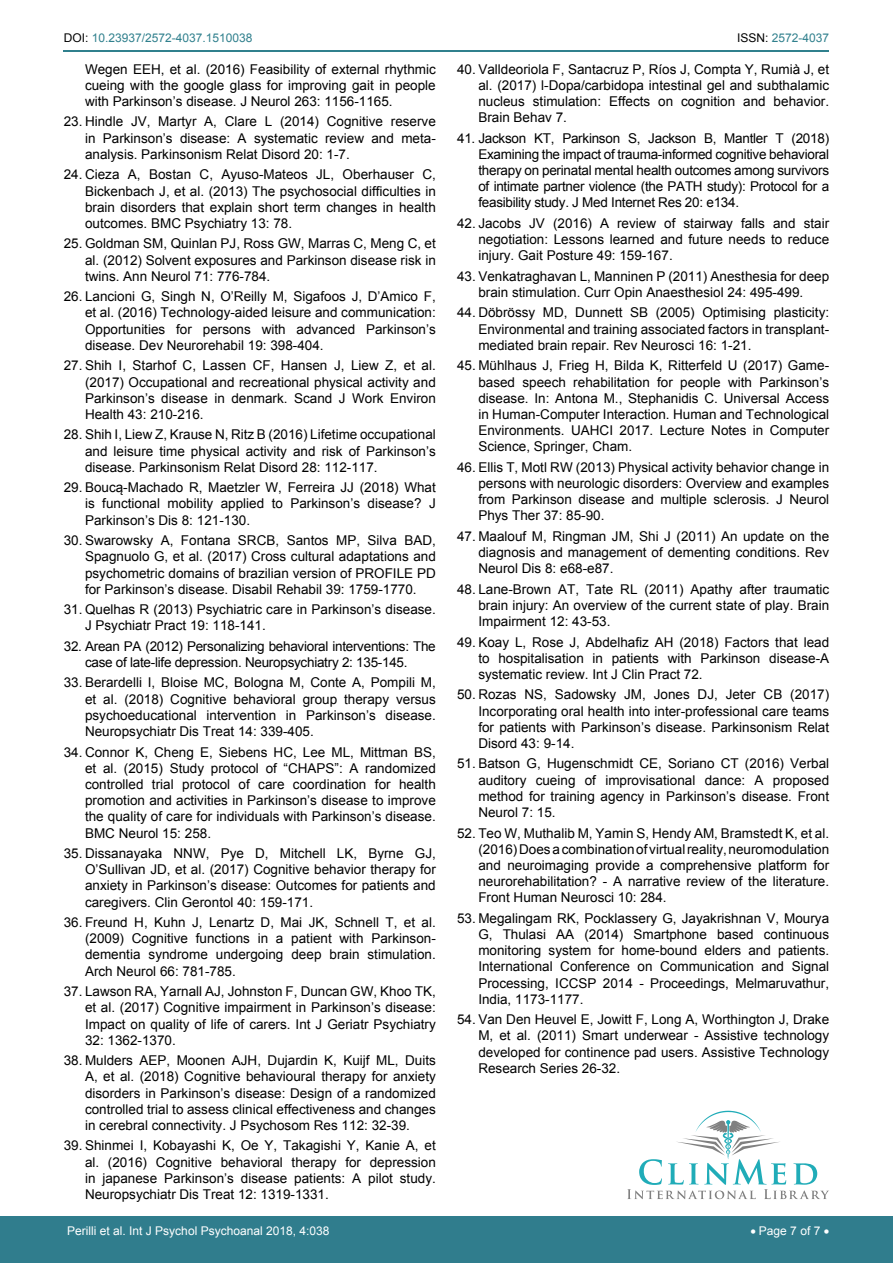
<style>
.page{position:relative;width:893px;height:1263px;background:#fff}
.page>*{position:absolute;margin:0;border:0;box-sizing:border-box;transform-origin:0 0}
.t1{font:13.5px/16.2px "Arial";color:#000;text-align:justify}
.t2{font:13.5px/16.2px "Arial";letter-spacing:-.02em;color:#000;text-align:center}
.t3{font:12px "Arial";color:#fff}
.t4{font:12px "Arial";color:#30808d}
.s1{color:#000}
</style>
<div class="page">
<hr style="left:64px;top:50px;width:765px;height:2px;background:#30808d">
<div style="left:0;top:1217px;width:893px;height:46px;background:#307d8d"></div>
<svg style="left:627px;top:1111px;width:202px;height:88px"></svg>
<p class="t4" style="left:64px;top:30px;width:190px"><span class="s1">DOI:</span> 10.23937/2572-4037.1510038</p>
<p class="t4" style="left:737px;top:30px;width:94px"><span class="s1">ISSN:</span> 2572-4037</p>
<p class="t1" style="left:85px;top:61px;width:352px">Wegen EEH, et al. (2016) Feasibility of external rhythmic cueing with the google glass for improving gait in people with Parkinson’s disease. J Neurol 263: 1156-1165.</p>
<p class="t1" style="left:85px;top:114px;width:352px;text-indent:-21px">23. Hindle JV, Martyr A, Clare L (2014) Cognitive reserve in Parkinson’s disease: A systematic review and meta&shy;analysis. Parkinsonism Relat Disord 20: 1-7.</p>
<p class="t1" style="left:85px;top:167px;width:352px;text-indent:-21px">24. Cieza A, Bostan C, Ayuso-Mateos JL, Oberhauser C, Bickenbach J, et al. (2013) The psychosocial difficulties in brain disorders that explain short term changes in health outcomes. BMC Psychiatry 13: 78.</p>
<p class="t1" style="left:85px;top:236px;width:352px;text-indent:-21px">25. Goldman SM, Quinlan PJ, Ross GW, Marras C, Meng C, et al. (2012) Solvent exposures and Parkinson disease risk in twins. Ann Neurol 71: 776-784.</p>
<p class="t1" style="left:85px;top:289px;width:352px;text-indent:-21px">26. Lancioni G, Singh N, O’Reilly M, Sigafoos J, D’Amico F, et al. (2016) Technology-aided leisure and communication:<br>Opportunities for persons with advanced Parkinson’s disease. Dev Neurorehabil 19: 398-404.</p>
<p class="t1" style="left:85px;top:358px;width:352px;text-indent:-21px">27. Shih I, Starhof C, Lassen CF, Hansen J, Liew Z, et al. (2017) Occupational and recreational physical activity and Parkinson’s disease in denmark. Scand J Work Environ Health 43: 210-216.</p>
<p class="t1" style="left:85px;top:427px;width:352px;text-indent:-21px">28. Shih I, Liew Z, Krause N, Ritz B (2016) Lifetime occupational and leisure time physical activity and risk of Parkinson’s disease. Parkinsonism Relat Disord 28: 112-117.</p>
<p class="t1" style="left:85px;top:479px;width:352px;text-indent:-21px">29. Boucą-Machado R, Maetzler W, Ferreira JJ (2018) What is functional mobility applied to Parkinson’s disease? J Parkinson’s Dis 8: 121-130.</p>
<p class="t1" style="left:85px;top:532px;width:352px;text-indent:-21px">30. Swarowsky A, Fontana SRCB, Santos MP, Silva BAD, Spagnuolo G, et al. (2017) Cross cultural adaptations and psychometric domains of brazilian version of PROFILE PD for Parkinson’s disease. Disabil Rehabil 39: 1759-1770.</p>
<p class="t1" style="left:85px;top:601px;width:352px;text-indent:-21px">31. Quelhas R (2013) Psychiatric care in Parkinson’s disease.<br>J Psychiatr Pract 19: 118-141.</p>
<p class="t2" style="left:64px;top:638px;width:373px">32. Arean PA (2012) Personalizing behavioral interventions: The case of late-life depression. Neuropsychiatry 2: 135-145.</p>
<p class="t1" style="left:85px;top:675px;width:352px;text-indent:-21px">33. Berardelli I, Bloise MC, Bologna M, Conte A, Pompili M, et al. (2018) Cognitive behavioral group therapy versus psychoeducational intervention in Parkinson’s disease.<br>Neuropsychiatr Dis Treat 14: 339-405.</p>
<p class="t1" style="left:85px;top:744px;width:352px;text-indent:-21px">34. Connor K, Cheng E, Siebens HC, Lee ML, Mittman BS, et al. (2015) Study protocol of “CHAPS”: A randomized controlled trial protocol of care coordination for health promotion and activities in Parkinson’s disease to improve the quality of care for individuals with Parkinson’s disease.<br>BMC Neurol 15: 258.</p>
<p class="t1" style="left:85px;top:845px;width:352px;text-indent:-21px">35. Dissanayaka NNW, Pye D, Mitchell LK, Byrne GJ, O’Sullivan JD, et al. (2017) Cognitive behavior therapy for anxiety in Parkinson’s disease: Outcomes for patients and caregivers. Clin Gerontol 40: 159-171.</p>
<p class="t1" style="left:85px;top:914px;width:352px;text-indent:-21px">36. Freund H, Kuhn J, Lenartz D, Mai JK, Schnell T, et al. (2009) Cognitive functions in a patient with Parkinson&shy;dementia syndrome undergoing deep brain stimulation.<br>Arch Neurol 66: 781-785.</p>
<p class="t1" style="left:85px;top:983px;width:352px;text-indent:-21px">37. Lawson RA, Yarnall AJ, Johnston F, Duncan GW, Khoo TK, et al. (2017) Cognitive impairment in Parkinson’s disease:<br>Impact on quality of life of carers. Int J Geriatr Psychiatry 32: 1362-1370.</p>
<p class="t1" style="left:85px;top:1052px;width:352px;text-indent:-21px">38. Mulders AEP, Moonen AJH, Dujardin K, Kuijf ML, Duits A, et al. (2018) Cognitive behavioural therapy for anxiety disorders in Parkinson’s disease: Design of a randomized controlled trial to assess clinical effectiveness and changes in cerebral connectivity. J Psychosom Res 112: 32-39.</p>
<p class="t1" style="left:85px;top:1138px;width:352px;text-indent:-21px">39. Shinmei I, Kobayashi K, Oe Y, Takagishi Y, Kanie A, et al. (2016) Cognitive behavioral therapy for depression in japanese Parkinson’s disease patients: A pilot study.<br>Neuropsychiatr Dis Treat 12: 1319-1331.</p>
<p class="t1" style="left:478px;top:61px;width:352px;text-indent:-21px">40. Valldeoriola F, Santacruz P, Ríos J, Compta Y, Rumià J, et al. (2017) l-Dopa/carbidopa intestinal gel and subthalamic nucleus stimulation: Effects on cognition and behavior.<br>Brain Behav 7.</p>
<p class="t1" style="left:478px;top:130px;width:352px;text-indent:-21px">41. Jackson KT, Parkinson S, Jackson B, Mantler T (2018)<br>Examining the impact of trauma-informed cognitive behavioral therapy on perinatal mental health outcomes among survivors of intimate partner violence (the PATH study): Protocol for a feasibility study. J Med Internet Res 20: e134.</p>
<p class="t1" style="left:478px;top:215px;width:352px;text-indent:-21px">42. Jacobs JV (2016) A review of stairway falls and stair negotiation: Lessons learned and future needs to reduce injury. Gait Posture 49: 159-167.</p>
<p class="t1" style="left:457px;top:268px;width:374px;text-align:center">43. Venkatraghavan L, Manninen P (2011) Anesthesia for deep brain stimulation. Curr Opin Anaesthesiol 24: 495-499.</p>
<p class="t1" style="left:478px;top:305px;width:352px;text-indent:-21px">44. Döbrössy MD, Dunnett SB (2005) Optimising plasticity:<br>Environmental and training associated factors in transplant&shy;mediated brain repair. Rev Neurosci 16: 1-21.</p>
<p class="t1" style="left:478px;top:358px;width:352px;text-indent:-21px">45. Mühlhaus J, Frieg H, Bilda K, Ritterfeld U (2017) Game&shy;based speech rehabilitation for people with Parkinson’s disease. In: Antona M., Stephanidis C. Universal Access in Human-Computer Interaction. Human and Technological Environments. UAHCI 2017. Lecture Notes in Computer Science, Springer, Cham.</p>
<p class="t1" style="left:478px;top:459px;width:352px;text-indent:-21px">46. Ellis T, Motl RW (2013) Physical activity behavior change in persons with neurologic disorders: Overview and examples from Parkinson disease and multiple sclerosis. J Neurol Phys Ther 37: 85-90.</p>
<p class="t1" style="left:478px;top:528px;width:352px;text-indent:-21px">47. Maalouf M, Ringman JM, Shi J (2011) An update on the diagnosis and management of dementing conditions. Rev Neurol Dis 8: e68-e87.</p>
<p class="t1" style="left:478px;top:581px;width:352px;text-indent:-21px">48. Lane-Brown AT, Tate RL (2011) Apathy after traumatic brain injury: An overview of the current state of play. Brain Impairment 12: 43-53.</p>
<p class="t1" style="left:478px;top:634px;width:352px;text-indent:-21px">49. Koay L, Rose J, Abdelhafiz AH (2018) Factors that lead to hospitalisation in patients with Parkinson disease-A systematic review. Int J Clin Pract 72.</p>
<p class="t1" style="left:478px;top:687px;width:352px;text-indent:-21px">50. Rozas NS, Sadowsky JM, Jones DJ, Jeter CB (2017)<br>Incorporating oral health into inter-professional care teams for patients with Parkinson’s disease. Parkinsonism Relat Disord 43: 9-14.</p>
<p class="t1" style="left:478px;top:756px;width:352px;text-indent:-21px">51. Batson G, Hugenschmidt CE, Soriano CT (2016) Verbal auditory cueing of improvisational dance: A proposed method for training agency in Parkinson’s disease. Front Neurol 7: 15.</p>
<p class="t1" style="left:478px;top:825px;width:352px;text-indent:-21px">52. Teo W, Muthalib M, Yamin S, Hendy AM, Bramstedt K, et al. (2016) Does a combination of virtual reality, neuromodulation and neuroimaging provide a comprehensive platform for neurorehabilitation? - A narrative review of the literature.<br>Front Human Neurosci 10: 284.</p>
<p class="t1" style="left:478px;top:910px;width:352px;text-indent:-21px">53. Megalingam RK, Pocklassery G, Jayakrishnan V, Mourya G, Thulasi AA (2014) Smartphone based continuous monitoring system for home-bound elders and patients.<br>International Conference on Communication and Signal Processing, ICCSP 2014 - Proceedings, Melmaruvathur, India, 1173-1177.</p>
<p class="t1" style="left:478px;top:1011px;width:352px;text-indent:-21px">54. Van Den Heuvel E, Jowitt F, Long A, Worthington J, Drake M, et al. (2011) Smart underwear - Assistive technology developed for continence pad users. Assistive Technology Research Series 26-32.</p>
<p class="t3" style="left:67px;top:1223px;width:264px">Perilli et al. Int J Psychol Psychoanal 2018, 4:038</p>
<p class="t3" style="left:750px;top:1223px;width:80px">• Page 7 of 7 •</p>
</div>
